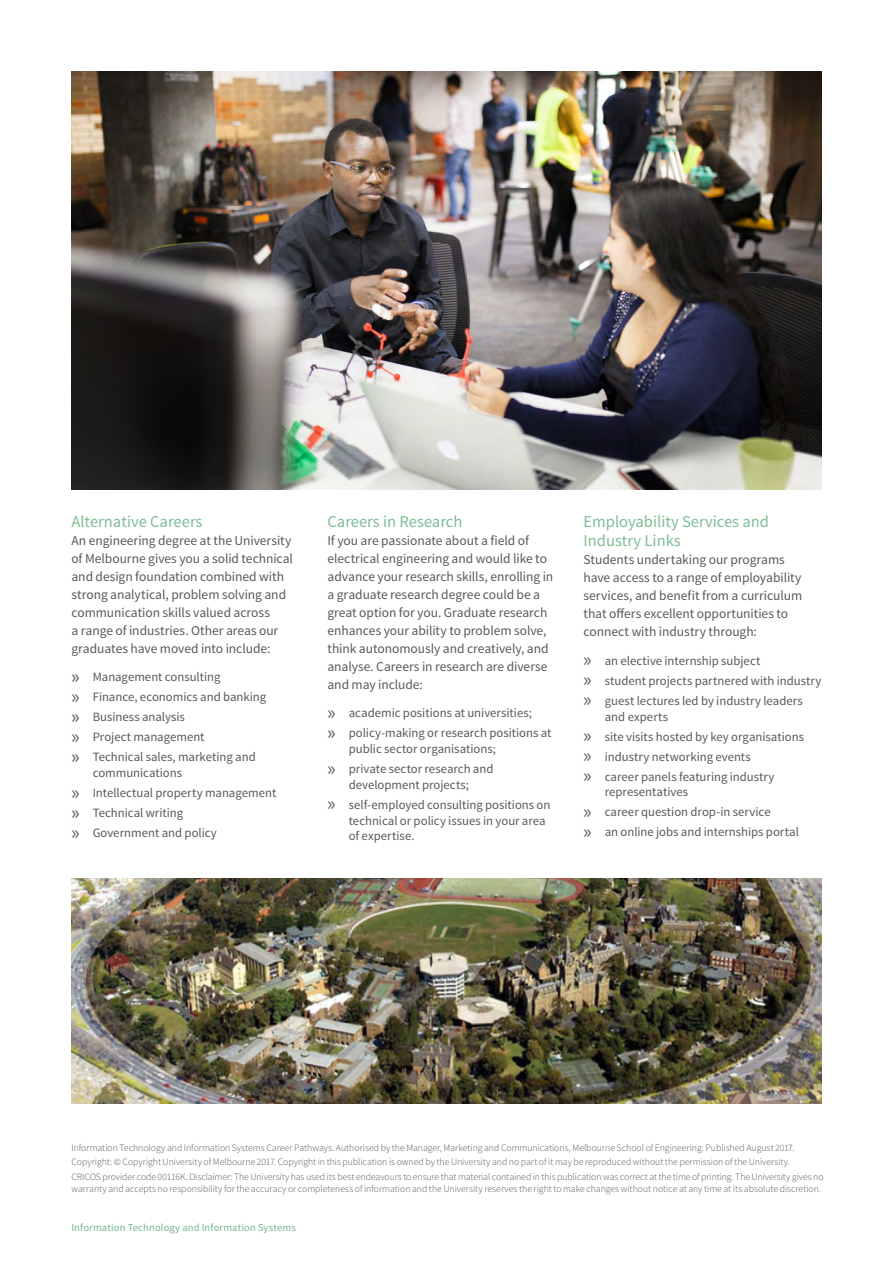
<style>
.page{position:relative;width:893px;height:1263px;background:#fff}
.page>*{position:absolute;margin:0;border:0;box-sizing:border-box;transform-origin:0 0}
.t1{font:16.5px/19.5px "Source Sans Pro";color:#7ebd93}
.t2{font:13.5px/18px "Source Sans Pro";letter-spacing:-.005em;color:#59595b}
.t3{font:12.75px/20px "Source Sans Pro";color:#59595b}
.t4{font:10.5px "Source Sans Pro";letter-spacing:.015em;color:#70b789}
.t5{font:300 9.75px/14.4px "Source Sans Pro";letter-spacing:-.005em;color:#59595b}
.s1{font-family:"Myriad Pro";font-size:19.5px}
</style>
<div class="page">
<img style="left:71px;top:71px;width:750px;height:418px">
<img style="left:71px;top:878px;width:750px;height:225px">
<p class="t1" style="left:71px;top:512px;width:133px">Alternative Careers</p>
<p class="t2" style="left:71px;top:532px;width:223px">An engineering degree at the University of Melbourne gives you a solid technical and design foundation combined with strong analytical, problem solving and communication skills valued across<br>a range of industries. Other areas our graduates have moved into include:</p>
<p class="t3" style="left:71px;top:667px;width:196px"><span class="s1">»</span> Management consulting<br><span class="s1">»</span> Finance, economics and banking <span class="s1">»</span> Business analysis<br><span class="s1">»</span> Project management<br><span class="s1">»</span> Technical sales, marketing and</p>
<p class="t3" style="left:71px;top:763px;width:206px;text-indent:21px">communications<br><span class="s1">»</span> Intellectual property management <span class="s1">»</span> Technical writing<br><span class="s1">»</span> Government and policy</p>
<p class="t1" style="left:327px;top:512px;width:137px">Careers in Research</p>
<p class="t2" style="left:327px;top:532px;width:227px">If you are passionate about a field of electrical engineering and would like to advance your research skills, enrolling in a graduate research degree could be a great option for you. Graduate research enhances your ability to problem solve, think autonomously and creatively, and analyse. Careers in research are diverse and may include:</p>
<p class="t3" style="left:327px;top:703px;width:226px"><span class="s1">»</span> academic positions at universities;<br><span class="s1">»</span> policy-making or research positions at</p>
<p class="t3" style="left:327px;top:739px;width:170px;text-align:right">public sector organisations;<br><span class="s1">»</span> private sector research and</p>
<p class="t3" style="left:327px;top:775px;width:225px;text-indent:21px">development projects;<br><span class="s1">»</span> self-employed consulting positions on</p>
<p class="t3" style="left:349px;top:813px;width:198px;line-height:15.8px">technical or policy issues in your area of expertise.</p>
<p class="t1" style="left:583px;top:512px;width:187px">Employability Services and<br>Industry Links</p>
<p class="t2" style="left:583px;top:551px;width:220px">Students undertaking our programs have access to a range of employability services, and benefit from a curriculum that offers excellent opportunities to connect with industry through:</p>
<p class="t3" style="left:583px;top:651px;width:240px"><span class="s1">»</span> an elective internship subject<br><span class="s1">»</span> student projects partnered with industry <span class="s1">»</span> guest lectures led by industry leaders</p>
<p class="t3" style="left:583px;top:707px;width:222px;text-indent:21px">and experts<br><span class="s1">»</span> site visits hosted by key organisations <span class="s1">»</span> industry networking events<br><span class="s1">»</span> career panels featuring industry</p>
<p class="t3" style="left:583px;top:782px;width:217px;text-indent:21px">representatives<br><span class="s1">»</span> career question drop-in service<br><span class="s1">»</span> an online jobs and internships portal</p>
<p class="t5" style="left:71px;top:1140px;width:754px">Information Technology and Information Systems Career Pathways. Authorised by the Manager, Marketing and Communications, Melbourne School of Engineering. Published August 2017.<br>Copyright: © Copyright University of Melbourne 2017. Copyright in this publication is owned by the University and no part of it may be reproduced without the permission of the University.<br>CRICOS provider code 00116K. Disclaimer: The University has used its best endeavours to ensure that material contained in this publication was correct at the time of printing. The University gives no</p>
<p class="t5" style="left:71px;top:1181px;width:751px">warranty and accepts no responsibility for the accuracy or completeness of information and the University reserves the right to make changes without notice at any time at its absolute discretion.</p>
<p class="t4" style="left:71px;top:1221px;width:226px">Information Technology and Information Systems</p>
</div>
